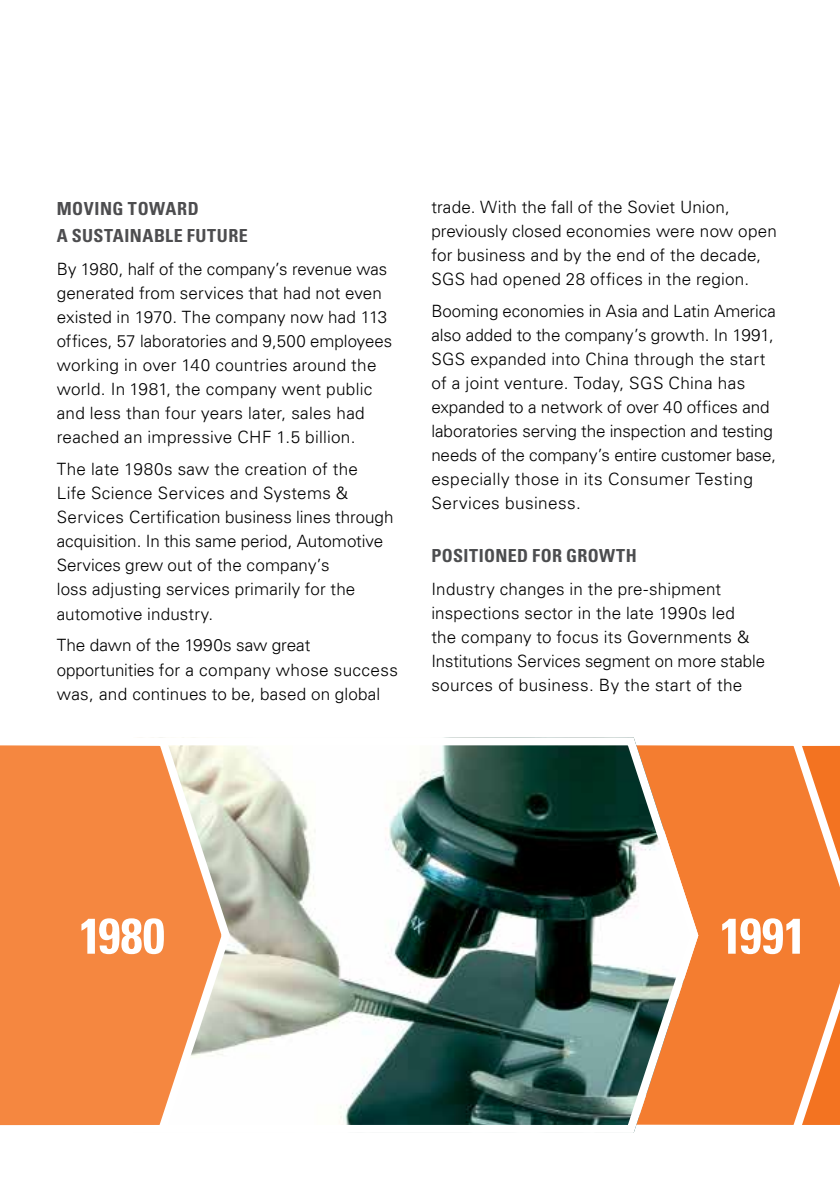
<style>
.page{position:relative;width:840px;height:1191px;background:#fff}
.page>*{position:absolute;margin:0;border:0;box-sizing:border-box;transform-origin:0 0}
.t1{font:700 condensed 50px "Univers LT";color:#fff}
.t2{font:700 condensed 18px/27px "Univers LT";letter-spacing:.03em;color:#4d4d4f}
.t3{font:700 condensed 18px "Univers LT";letter-spacing:.02em;color:#4c4d4f}
.t4{font:300 17px/24px "Univers LT";letter-spacing:.01em;color:#000}
</style>
<div class="page">
<svg style="left:702px;top:745px;width:137px;height:380px"></svg>
<svg style="left:234px;top:737px;width:468px;height:396px"></svg>
<svg style="left:0;top:737px;width:234px;height:389px"></svg>
<p class="t2" style="left:57px;top:195px;width:192px">MOVING TOWARD<br>A SUSTAINABLE FUTURE</p>
<p class="t4" style="left:57px;top:257px;width:337px">By 1980, half of the company’s revenue was generated from services that had not even existed in 1970. The company now had 113 offices, 57 laboratories and 9,500 employees working in over 140 countries around the world. In 1981, the company went public and less than four years later, sales had reached an impressive CHF 1.5 billion.</p>
<p class="t4" style="left:57px;top:457px;width:338px">The late 1980s saw the creation of the<br>Life Science Services and Systems &amp; Services Certification business lines through acquisition. In this same period, Automotive Services grew out of the company’s<br>loss adjusting services primarily for the automotive industry.</p>
<p class="t4" style="left:57px;top:633px;width:342px">The dawn of the 1990s saw great opportunities for a company whose success was, and continues to be, based on global</p>
<p class="t4" style="left:431px;top:195px;width:347px">trade. With the fall of the Soviet Union, previously closed economies were now open for business and by the end of the decade, SGS had opened 28 offices in the region.</p>
<p class="t4" style="left:431px;top:299px;width:346px">Booming economies in Asia and Latin America also added to the company’s growth. In 1991, SGS expanded into China through the start of a joint venture. Today, SGS China has expanded to a network of over 40 offices and laboratories serving the inspection and testing needs of the company’s entire customer base, especially those in its Consumer Testing Services business.</p>
<p class="t3" style="left:431px;top:545px;width:207px">POSITIONED FOR GROWTH</p>
<p class="t4" style="left:431px;top:577px;width:335px">Industry changes in the pre-shipment inspections sector in the late 1990s led<br>the company to focus its Governments &amp; Institutions Services segment on more stable sources of business. By the start of the</p>
<h1 class="t1" style="left:79px;top:905px;width:87px">1980</h1>
<h1 class="t1" style="left:719px;top:905px;width:88px">1991</h1>
</div>
